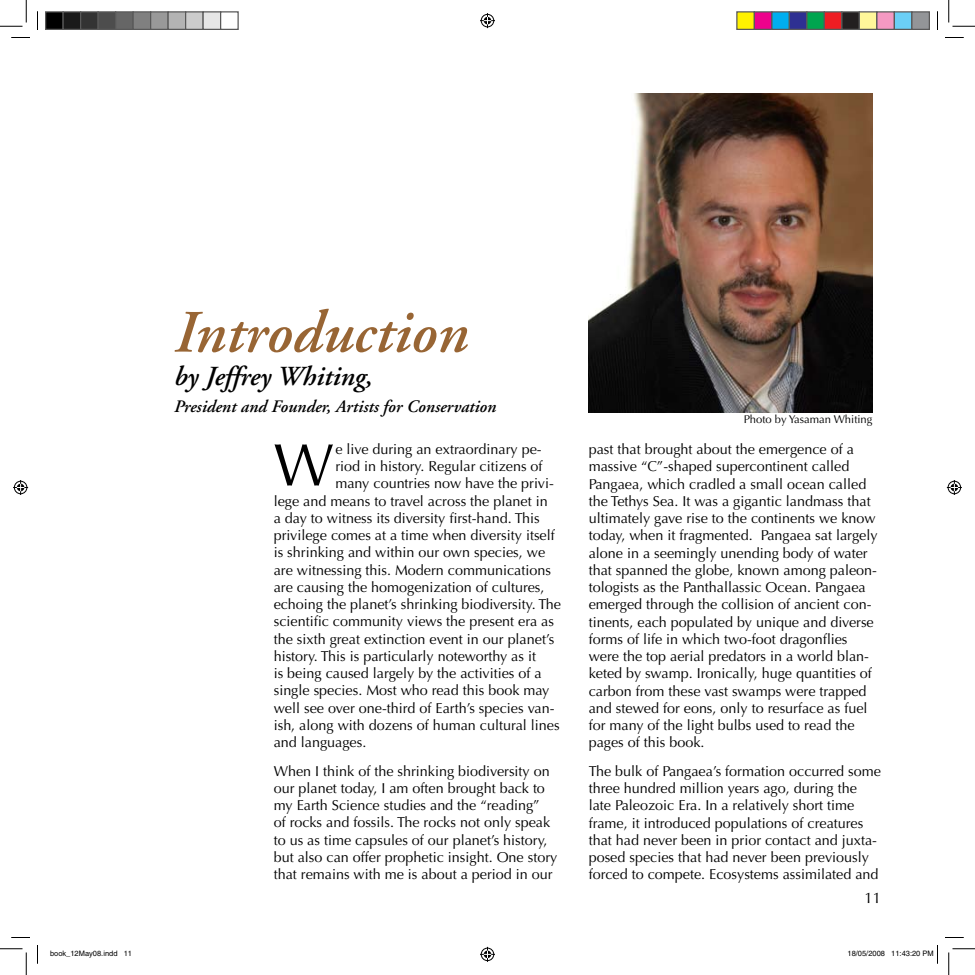
<style>
.page{position:relative;width:975px;height:975px;background:#fff}
.page>*{position:absolute;margin:0;border:0;box-sizing:border-box;transform-origin:0 0}
.t1{font:italic 600 60px "Adobe Garamond";color:#986534}
.t2{font:60px "Optima";color:#000}
.t3{font:italic 600 27.5px "Adobe Garamond";color:#000}
.t4{font:italic 600 17.5px "Adobe Garamond";color:#000}
.t5{font:15px "Optima";color:#000}
.t6{font:14.38px/17.2px "Optima";color:#000}
.t7{font:11.25px "Optima";color:#000}
.t8{font:7.5px "Helvetica";color:#000}
</style>
<div class="page">
<img style="left:589px;top:94px;width:283px;height:318px">
<svg style="left:11px;top:37px;width:19px;height:1px"></svg>
<svg style="left:945px;top:37px;width:19px;height:1px"></svg>
<svg style="left:11px;top:937px;width:19px;height:1px"></svg>
<svg style="left:945px;top:937px;width:19px;height:1px"></svg>
<svg style="left:37px;top:11px;width:1px;height:19px"></svg>
<svg style="left:37px;top:945px;width:1px;height:19px"></svg>
<svg style="left:937px;top:11px;width:1px;height:19px"></svg>
<svg style="left:0;top:0;width:27px;height:27px"></svg>
<svg style="left:0;top:949px;width:27px;height:26px"></svg>
<svg style="left:949px;top:0;width:26px;height:27px"></svg>
<svg style="left:949px;top:949px;width:26px;height:26px"></svg>
<svg style="left:480px;top:13px;width:15px;height:15px"></svg>
<svg style="left:480px;top:947px;width:15px;height:15px"></svg>
<svg style="left:13px;top:480px;width:15px;height:15px"></svg>
<svg style="left:947px;top:480px;width:15px;height:15px"></svg>
<div style="left:46px;top:12px;width:17px;height:17px;background:#000"></div>
<div style="left:45px;top:11px;width:19px;height:19px;border:1px solid #595959"></div>
<div style="left:63px;top:12px;width:18px;height:17px;background:#1a1a1a"></div>
<div style="left:62px;top:11px;width:19px;height:19px;border:1px solid #595959"></div>
<div style="left:81px;top:12px;width:17px;height:17px;background:#333"></div>
<div style="left:80px;top:11px;width:19px;height:19px;border:1px solid #595959"></div>
<div style="left:98px;top:12px;width:18px;height:17px;background:#4d4d4d"></div>
<div style="left:98px;top:11px;width:18px;height:19px;border:1px solid #595959"></div>
<div style="left:116px;top:12px;width:17px;height:17px;background:#666"></div>
<div style="left:115px;top:11px;width:19px;height:19px;border:1px solid #595959"></div>
<div style="left:133px;top:12px;width:18px;height:17px;background:#808080"></div>
<div style="left:132px;top:11px;width:19px;height:19px;border:1px solid #595959"></div>
<div style="left:151px;top:12px;width:17px;height:17px;background:#999"></div>
<div style="left:150px;top:11px;width:19px;height:19px;border:1px solid #595959"></div>
<div style="left:168px;top:12px;width:18px;height:17px;background:#b3b3b3"></div>
<div style="left:168px;top:11px;width:18px;height:19px;border:1px solid #595959"></div>
<div style="left:186px;top:12px;width:17px;height:17px;background:#ccc"></div>
<div style="left:185px;top:11px;width:19px;height:19px;border:1px solid #595959"></div>
<div style="left:203px;top:12px;width:18px;height:17px;background:#e6e6e6"></div>
<div style="left:202px;top:11px;width:19px;height:19px;border:1px solid #595959"></div>
<div style="left:220px;top:11px;width:19px;height:19px;border:1px solid #595959"></div>
<div style="left:737px;top:12px;width:17px;height:17px;background:#fff101"></div>
<div style="left:736px;top:11px;width:19px;height:19px;border:1px solid #595959"></div>
<div style="left:754px;top:12px;width:18px;height:17px;background:#ed028c"></div>
<div style="left:754px;top:11px;width:18px;height:19px;border:1px solid #595959"></div>
<div style="left:772px;top:12px;width:17px;height:17px;background:#00aeef"></div>
<div style="left:771px;top:11px;width:19px;height:19px;border:1px solid #595959"></div>
<div style="left:789px;top:12px;width:18px;height:17px;background:#2e3092"></div>
<div style="left:789px;top:11px;width:19px;height:19px;border:1px solid #595959"></div>
<div style="left:807px;top:12px;width:17px;height:17px;background:#00a54f"></div>
<div style="left:806px;top:11px;width:19px;height:19px;border:1px solid #595959"></div>
<div style="left:824px;top:12px;width:18px;height:17px;background:#ee1d23"></div>
<div style="left:824px;top:11px;width:18px;height:19px;border:1px solid #595959"></div>
<div style="left:842px;top:12px;width:17px;height:17px;background:#231f20"></div>
<div style="left:841px;top:11px;width:19px;height:19px;border:1px solid #595959"></div>
<div style="left:859px;top:12px;width:18px;height:17px;background:#fff79a"></div>
<div style="left:859px;top:11px;width:19px;height:19px;border:1px solid #595959"></div>
<div style="left:877px;top:12px;width:17px;height:17px;background:#f499c2"></div>
<div style="left:876px;top:11px;width:19px;height:19px;border:1px solid #595959"></div>
<div style="left:894px;top:12px;width:18px;height:17px;background:#6bcff6"></div>
<div style="left:894px;top:11px;width:18px;height:19px;border:1px solid #595959"></div>
<div style="left:912px;top:12px;width:17px;height:17px;background:#939598"></div>
<div style="left:911px;top:11px;width:19px;height:19px;border:1px solid #595959"></div>
<svg style="left:937px;top:945px;width:1px;height:19px"></svg>
<h1 class="t1" style="left:174px;top:300px;width:296px">Introduction</h1>
<h2 class="t3" style="left:174px;top:362px;width:200px">by Jeffrey Whiting,</h2>
<p class="t4" style="left:174px;top:396px;width:324px">President and Founder, Artists for Conservation</p>
<h1 class="t2" style="left:274px;top:430px;width:61px">W</h1>
<p class="t6" style="left:335px;top:441px;width:208px">e live during an extraordinary pe-</p>
<p class="t6" style="left:335px;top:458px;width:209px">riod in history. Regular citizens of</p>
<p class="t6" style="left:335px;top:475px;width:220px">many countries now have the privi-</p>
<p class="t6" style="left:274px;top:492px;width:276px">lege and means to travel across the planet in</p>
<p class="t6" style="left:274px;top:510px;width:267px">a day to witness its diversity first-hand. This</p>
<p class="t6" style="left:274px;top:527px;width:283px">privilege comes at a time when diversity itself</p>
<p class="t6" style="left:274px;top:544px;width:273px">is shrinking and within our own species, we</p>
<p class="t6" style="left:274px;top:561px;width:279px">are witnessing this. Modern communications</p>
<p class="t6" style="left:274px;top:579px;width:272px">are causing the homogenization of cultures,</p>
<p class="t6" style="left:274px;top:596px;width:289px">echoing the planet’s shrinking biodiversity. The</p>
<p class="t6" style="left:274px;top:613px;width:282px">scientific community views the present era as</p>
<p class="t6" style="left:274px;top:630px;width:282px">the sixth great extinction event in our planet’s</p>
<p class="t6" style="left:274px;top:648px;width:264px">history. This is particularly noteworthy as it</p>
<p class="t6" style="left:274px;top:665px;width:269px">is being caused largely by the activities of a</p>
<p class="t6" style="left:274px;top:682px;width:277px">single species. Most who read this book may</p>
<p class="t6" style="left:274px;top:699px;width:282px">well see over one-third of Earth’s species van-</p>
<p class="t6" style="left:274px;top:717px;width:287px">ish, along with dozens of human cultural lines</p>
<p class="t6" style="left:274px;top:734px;width:94px">and languages.</p>
<p class="t6" style="left:274px;top:762px;width:285px">When I think of the shrinking biodiversity on our planet today, I am often brought back to my Earth Science studies and the “reading”<br>of rocks and fossils. The rocks not only speak to us as time capsules of our planet’s history, but also can offer prophetic insight. One story that remains with me is about a period in our</p>
<p class="t7" style="left:744px;top:413px;width:130px">Photo by Yasaman Whiting</p>
<p class="t6" style="left:589px;top:441px;width:290px">past that brought about the emergence of a massive “C”-shaped supercontinent called Pangaea, which cradled a small ocean called the Tethys Sea. It was a gigantic landmass that ultimately gave rise to the continents we know today, when it fragmented. Pangaea sat largely alone in a seemingly unending body of water that spanned the globe, known among paleon&shy;tologists as the Panthallassic Ocean. Pangaea emerged through the collision of ancient con&shy;tinents, each populated by unique and diverse forms of life in which two-foot dragonflies were the top aerial predators in a world blan&shy;keted by swamp. Ironically, huge quantities of carbon from these vast swamps were trapped and stewed for eons, only to resurface as fuel for many of the light bulbs used to read the pages of this book.</p>
<p class="t6" style="left:589px;top:763px;width:294px">The bulk of Pangaea’s formation occurred some three hundred million years ago, during the late Paleozoic Era. In a relatively short time frame, it introduced populations of creatures that had never been in prior contact and juxta&shy;posed species that had never been previously forced to compete. Ecosystems assimilated and</p>
<p class="t5" style="left:865px;top:890px;width:18px">11</p>
<p class="t8" style="left:50px;top:949px;width:84px">book_12May08.indd 11</p>
<p class="t8" style="left:848px;top:949px;width:88px">18/05/2008 11:43:20 PM</p>
</div>
